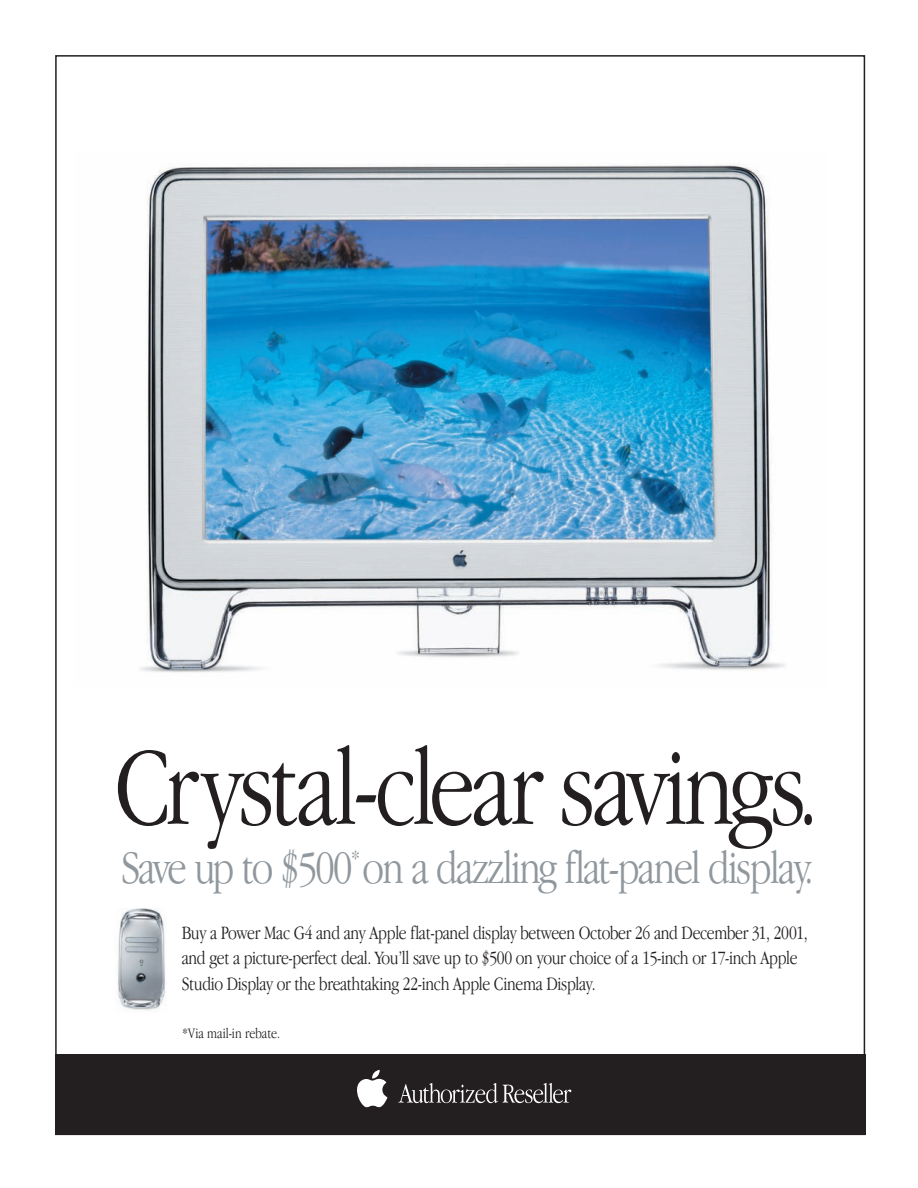
<style>
.page{position:relative;width:918px;height:1188px;background:#fff}
.page>*{position:absolute;margin:0;border:0;box-sizing:border-box;transform-origin:0 0}
.t1{font:300 114px "Apple Garamond";letter-spacing:-.03em;color:#231f20}
.t2{font:300 48px "Apple Garamond";letter-spacing:-.035em;color:#90979d}
.t3{font:300 19.5px/25.5px "Apple Garamond";letter-spacing:-.015em;color:#231f20}
.t4{font:300 15px "Apple Garamond";color:#231f20}
.s1{font-size:108px}
</style>
<div class="page">
<div style="left:55px;top:1054px;width:810px;height:81px;background:#231f20"></div>
<img style="left:141px;top:164px;width:645px;height:509px">
<img style="left:117px;top:908px;width:49px;height:103px">
<svg style="left:399px;top:1083px;width:172px;height:20px"></svg>
<svg style="left:357px;top:1070px;width:30px;height:37px"></svg>
<h1 class="t1" style="left:114px;top:743px;width:706px">Crystal-clear savings<span class="s1">.</span></h1>
<h2 class="t2" style="left:121px;top:849px;width:694px">Save up to $500<sup>*</sup>on a dazzling flat-panel display.</h2>
<p class="t3" style="left:182px;top:921px;width:627px">Buy a Power Mac G4 and any Apple flat-panel display between October 26 and December 31, 2001, and get a picture-perfect deal. You’ll save up to $500 on your choice of a 15-inch or 17-inch Apple<br>Studio Display or the breathtaking 22-inch Apple Cinema Display.</p>
<p class="t4" style="left:182px;top:1027px;width:99px">*Via mail-in rebate.</p>
</div>
